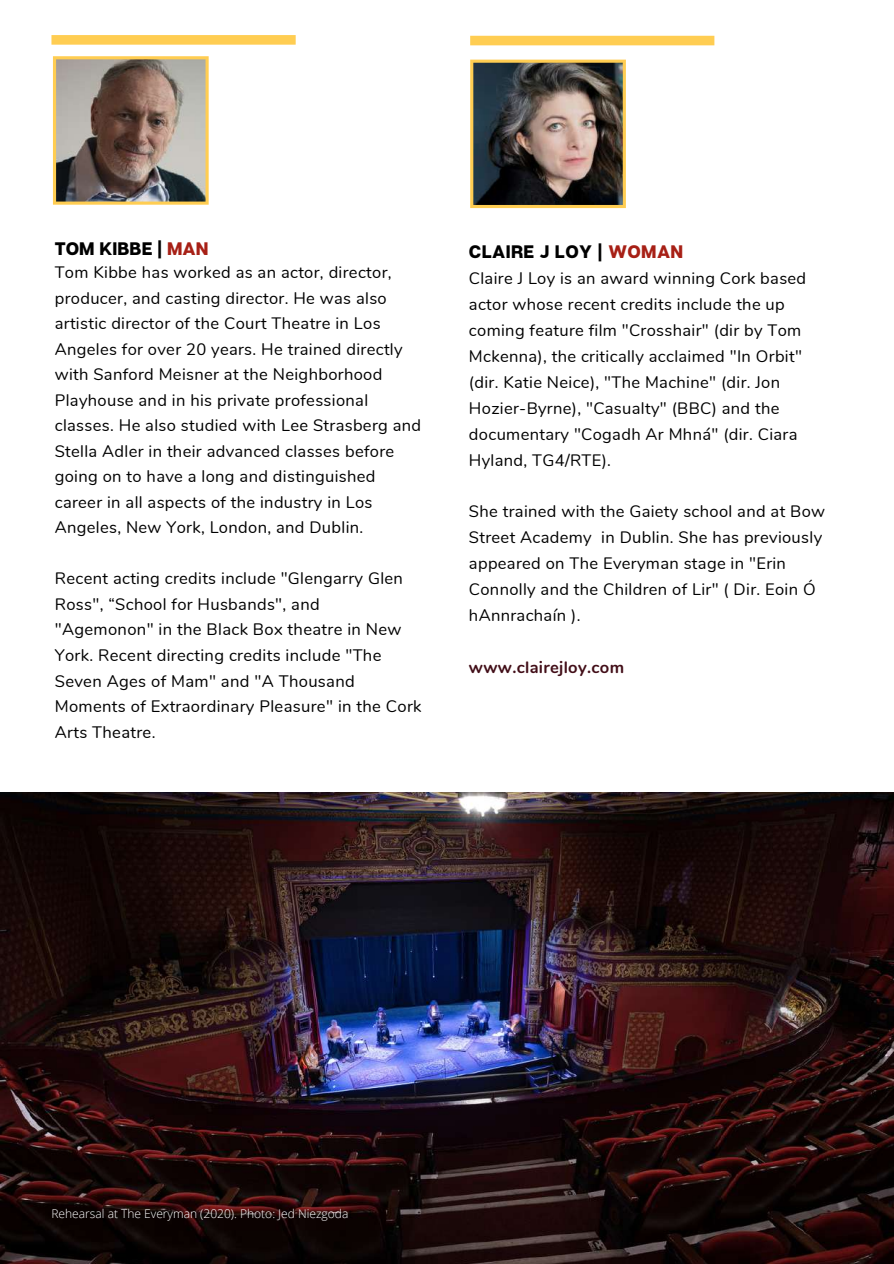
<style>
.page{position:relative;width:894px;height:1264px;background:#fff}
.page>*{position:absolute;margin:0;border:0;box-sizing:border-box;transform-origin:0 0}
.t1{font:800 18px "Articulat CF";letter-spacing:.02em;color:#000}
.t2{font:800 18px "Articulat CF";color:#000}
.t3{font:16.65px/25.5px "Nunito";letter-spacing:.02em;color:#000}
.t4{font:16.5px/25.5px "Nunito";letter-spacing:.02em;color:#000}
.t5{font:700 16.5px "Nunito";letter-spacing:.02em;color:#420e18}
.t6{font:300 12px "Open Sans";color:#fff}
.s1{color:#a72016}
.s2{color:#000}
</style>
<div class="page">
<img style="left:53px;top:56px;width:155px;height:149px">
<svg style="left:51px;top:35px;width:244px;height:10px;background:#ffce59"></svg>
<img style="left:470px;top:60px;width:155px;height:148px">
<div style="left:470px;top:36px;width:244px;height:9px;background:#ffcd52"></div>
<img style="left:0;top:792px;width:893px;height:471px">
<p class="t2" style="left:55px;top:237px;width:155px">TOM KIBBE | <span class="s1">MAN</span></p>
<p class="t4" style="left:55px;top:260px;width:368px">Tom Kibbe has worked as an actor, director, producer, and casting director. He was also artistic director of the Court Theatre in Los Angeles for over 20 years. He trained directly with Sanford Meisner at the Neighborhood Playhouse and in his private professional classes. He also studied with Lee Strasberg and Stella Adler in their advanced classes before going on to have a long and distinguished career in all aspects of the industry in Los Angeles, New York, London, and Dublin.</p>
<p class="t4" style="left:55px;top:566px;width:349px">Recent acting credits include "Glengarry Glen<br>Ross", “School for Husbands", and</p>
<p class="t3" style="left:55px;top:617px;width:368px">"Agemonon" in the Black Box theatre in New York. Recent directing credits include "The Seven Ages of Mam" and "A Thousand Moments of Extraordinary Pleasure" in the Cork Arts Theatre.</p>
<p class="t1" style="left:469px;top:241px;width:216px">CLAIRE J LOY | <span class="s1">WOMAN</span></p>
<p class="t4" style="left:469px;top:266px;width:338px;line-height:26px">Claire J Loy is an award winning Cork based actor whose recent credits include the up coming feature film "Crosshair" (dir by Tom Mckenna), the critically acclaimed "In Orbit" (dir. Katie Neice), "The Machine" (dir. Jon Hozier-Byrne), "Casualty" (BBC) and the documentary "Cogadh Ar Mhná" (dir. Ciara Hyland, TG4/RTE).</p>
<p class="t4" style="left:469px;top:499px;width:357px;line-height:26px">She trained with the Gaiety school and at Bow Street Academy in Dublin. She has previously appeared on The Everyman stage in "Erin Connolly and the Children of Lir" ( Dir. Eoin Ó hAnnrachaín ).</p>
<p class="t5" style="left:469px;top:656px;width:157px">www.clairejloy.com</p>
<p class="t6" style="left:51px;top:1205px;width:303px">Rehearsal at The Everyman (2020). Photo: Jed Niezgoda<span class="s2">t</span></p>
</div>
